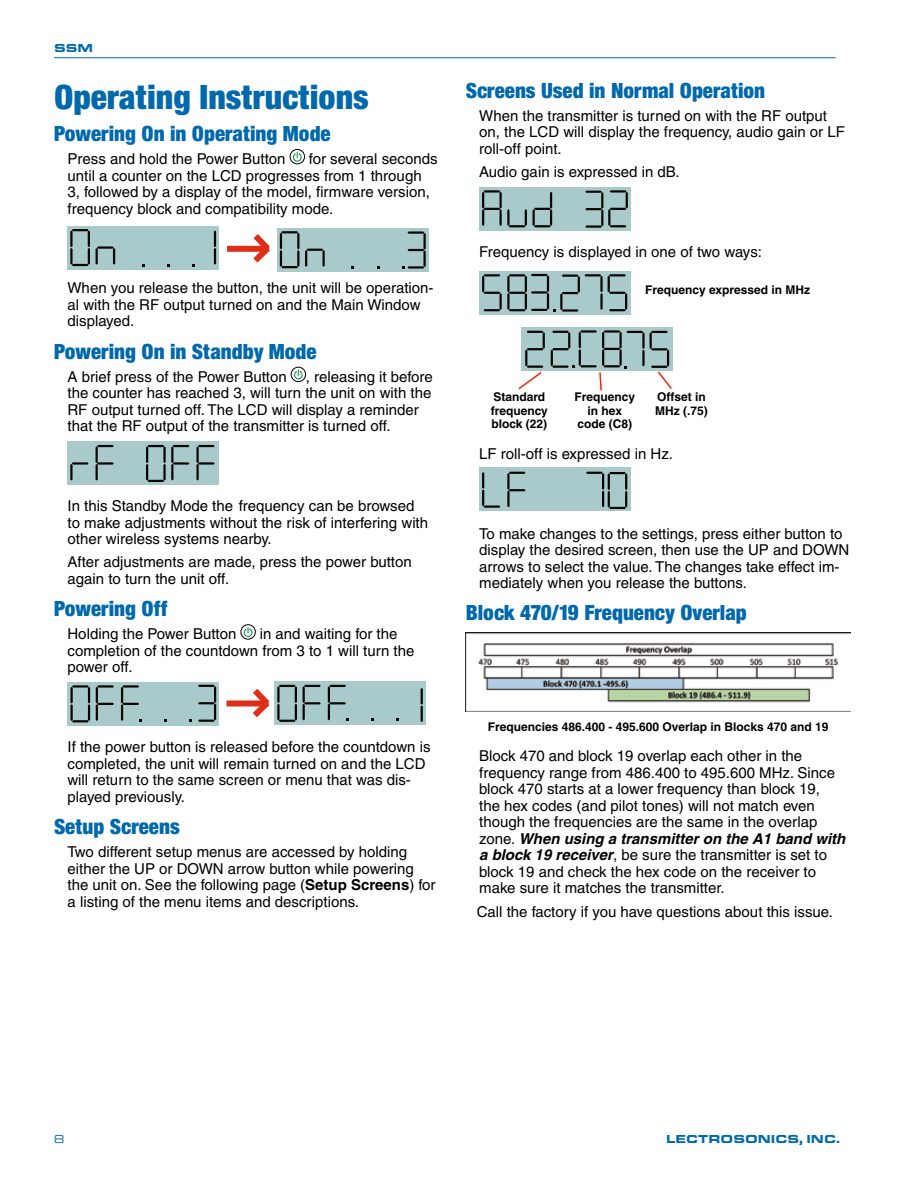
<style>
.page{position:relative;width:918px;height:1188px;background:#fff}
.page>*{position:absolute;margin:0;border:0;box-sizing:border-box;transform-origin:0 0}
.t1{font:900 condensed 36px "Sans";color:#0069ac}
.t2{font:900 condensed 22.5px "Sans";color:#0069ac}
.t3{font:15px/16.5px "Helvetica";color:#000}
.t4{font:700 12px/13.5px "Helvetica";color:#000}
.t5{font:900 12px "Eurostile Extended";color:#0069ac}
.t6{font:12px "Eurostile Extended";color:#0069ac}
.s1{font-weight:700}
.s2{font-weight:700;font-style:italic}
</style>
<div class="page">
<hr style="left:54px;top:57px;width:782px;height:1px;background:#0069ac">
<div style="left:290px;top:149px;width:15px;height:15px;border:1px solid #000;border-radius:50%"></div>
<svg style="left:293px;top:151px;width:9px;height:11px"></svg>
<div style="left:68px;top:226px;width:151px;height:43px;background:#a9caca"></div>
<svg style="left:70px;top:229px;width:20px;height:37px"></svg>
<svg style="left:96px;top:246px;width:19px;height:19px"></svg>
<svg style="left:214px;top:230px;width:2px;height:35px"></svg>
<div style="left:277px;top:228px;width:151px;height:43px;background:#a9caca"></div>
<svg style="left:305px;top:249px;width:20px;height:18px"></svg>
<svg style="left:402px;top:231px;width:24px;height:38px"></svg>
<div style="left:227px;top:246px;width:42px;height:6px;background:#df2e16"></div>
<svg style="left:247px;top:231px;width:52px;height:38px"></svg>
<div style="left:291px;top:367px;width:15px;height:15px;border:1px solid #000;border-radius:50%"></div>
<svg style="left:294px;top:369px;width:9px;height:11px"></svg>
<div style="left:68px;top:442px;width:151px;height:43px;background:#a9caca"></div>
<svg style="left:70px;top:462px;width:19px;height:19px"></svg>
<svg style="left:96px;top:445px;width:18px;height:36px"></svg>
<svg style="left:146px;top:445px;width:43px;height:37px"></svg>
<svg style="left:196px;top:445px;width:19px;height:36px"></svg>
<div style="left:241px;top:624px;width:15px;height:15px;border:1px solid #000;border-radius:50%"></div>
<svg style="left:243px;top:627px;width:10px;height:10px"></svg>
<div style="left:68px;top:682px;width:151px;height:43px;background:#a9caca"></div>
<svg style="left:198px;top:685px;width:18px;height:37px"></svg>
<svg style="left:71px;top:685px;width:19px;height:37px"></svg>
<svg style="left:96px;top:685px;width:18px;height:36px"></svg>
<svg style="left:121px;top:685px;width:20px;height:36px"></svg>
<div style="left:274px;top:682px;width:152px;height:43px;background:#a9caca"></div>
<svg style="left:303px;top:685px;width:18px;height:35px"></svg>
<svg style="left:328px;top:685px;width:20px;height:36px"></svg>
<svg style="left:421px;top:688px;width:2px;height:34px"></svg>
<div style="left:227px;top:700px;width:42px;height:6px;background:#df2e16"></div>
<svg style="left:246px;top:684px;width:51px;height:38px"></svg>
<div style="left:479px;top:187px;width:151px;height:43px;background:#a9caca"></div>
<svg style="left:482px;top:190px;width:45px;height:37px"></svg>
<svg style="left:533px;top:192px;width:19px;height:35px"></svg>
<svg style="left:585px;top:190px;width:43px;height:38px"></svg>
<div style="left:479px;top:271px;width:151px;height:43px;background:#a9caca"></div>
<svg style="left:482px;top:274px;width:145px;height:38px"></svg>
<div style="left:521px;top:328px;width:151px;height:43px;background:#a9caca"></div>
<svg style="left:518px;top:331px;width:27px;height:59px"></svg>
<svg style="left:551px;top:330px;width:122px;height:61px"></svg>
<div style="left:479px;top:468px;width:151px;height:43px;background:#a9caca"></div>
<svg style="left:482px;top:472px;width:18px;height:36px"></svg>
<svg style="left:507px;top:472px;width:19px;height:35px"></svg>
<svg style="left:586px;top:472px;width:41px;height:37px"></svg>
<img style="left:466px;top:633px;width:384px;height:78px">
<p class="t5" style="left:54px;top:41px;width:41px">SSM</p>
<h1 class="t1" style="left:54px;top:75px;width:316px">Operating Instructions</h1>
<h2 class="t2" style="left:54px;top:120px;width:278px">Powering On in Operating Mode</h2>
<p class="t3" style="left:68px;top:151px;width:220px">Press and hold the Power Button</p>
<p class="t3" style="left:68px;top:151px;width:372px;text-indent:241px">for several seconds until a counter on the LCD progresses from 1 through 3, followed by a display of the model, firmware version, frequency block and compatibility mode.</p>
<p class="t3" style="left:68px;top:280px;width:368px">When you release the button, the unit will be operation&shy;al with the RF output turned on and the Main Window displayed.</p>
<h2 class="t2" style="left:54px;top:338px;width:264px">Powering On in Standby Mode</h2>
<p class="t3" style="left:68px;top:368px;width:221px">A brief press of the Power Button</p>
<p class="t3" style="left:68px;top:368px;width:367px;text-indent:238px">, releasing it before the counter has reached 3, will turn the unit on with the RF output turned off. The LCD will display a reminder that the RF output of the transmitter is turned off.</p>
<p class="t3" style="left:68px;top:497px;width:362px">In this Standby Mode the frequency can be browsed to make adjustments without the risk of interfering with other wireless systems nearby.</p>
<p class="t3" style="left:68px;top:554px;width:346px">After adjustments are made, press the power button again to turn the unit off.</p>
<h2 class="t2" style="left:54px;top:595px;width:115px">Powering Off</h2>
<p class="t3" style="left:68px;top:626px;width:170px">Holding the Power Button</p>
<p class="t3" style="left:68px;top:626px;width:348px;text-indent:192px">in and waiting for the completion of the countdown from 3 to 1 will turn the power off.</p>
<p class="t3" style="left:68px;top:739px;width:365px">If the power button is released before the countdown is completed, the unit will remain turned on and the LCD will return to the same screen or menu that was dis&shy;played previously.</p>
<h2 class="t2" style="left:54px;top:813px;width:127px">Setup Screens</h2>
<p class="t3" style="left:68px;top:844px;width:370px">Two different setup menus are accessed by holding either the UP or DOWN arrow button while powering the unit on. See the following page (<span class="s1">Setup Screens</span>) for a listing of the menu items and descriptions.</p>
<h2 class="t2" style="left:466px;top:77px;width:301px">Screens Used in Normal Operation</h2>
<p class="t3" style="left:479px;top:107px;width:367px">When the transmitter is turned on with the RF output on, the LCD will display the frequency, audio gain or LF roll-off point.</p>
<p class="t3" style="left:479px;top:164px;width:202px">Audio gain is expressed in dB.</p>
<p class="t3" style="left:479px;top:243px;width:284px">Frequency is displayed in one of two ways:</p>
<p class="t4" style="left:645px;top:283px;width:167px">Frequency expressed in MHz</p>
<p class="t4" style="left:491px;top:390px;width:59px">Standard frequency block (22)</p>
<p class="t4" style="left:575px;top:390px;width:62px;text-align:center">Frequency in hex code (C8)</p>
<p class="t4" style="left:655px;top:390px;width:54px">Offset in<br>MHz (.75)</p>
<p class="t3" style="left:479px;top:445px;width:195px">LF roll-off is expressed in Hz.</p>
<p class="t3" style="left:479px;top:525px;width:372px">To make changes to the settings, press either button to display the desired screen, then use the UP and DOWN arrows to select the value. The changes take effect im&shy;mediately when you release the buttons.</p>
<h2 class="t2" style="left:466px;top:599px;width:283px">Block 470/19 Frequency Overlap</h2>
<p class="t4" style="left:488px;top:720px;width:342px">Frequencies 486.400 - 495.600 Overlap in Blocks 470 and 19</p>
<p class="t3" style="left:479px;top:748px;width:368px">Block 470 and block 19 overlap each other in the frequency range from 486.400 to 495.600 MHz. Since block 470 starts at a lower frequency than block 19,<br>the hex codes (and pilot tones) will not match even though the frequencies are the same in the overlap zone. <span class="s2">When using a transmitter on the A1 band with a block 19 receiver</span>, be sure the transmitter is set to block 19 and check the hex code on the receiver to make sure it matches the transmitter.</p>
<p class="t3" style="left:477px;top:903px;width:358px">Call the factory if you have questions about this issue.</p>
<p class="t6" style="left:54px;top:1133px;width:12px">8</p>
<p class="t5" style="left:666px;top:1132px;width:175px">LECTROSONICS, INC.</p>
</div>
